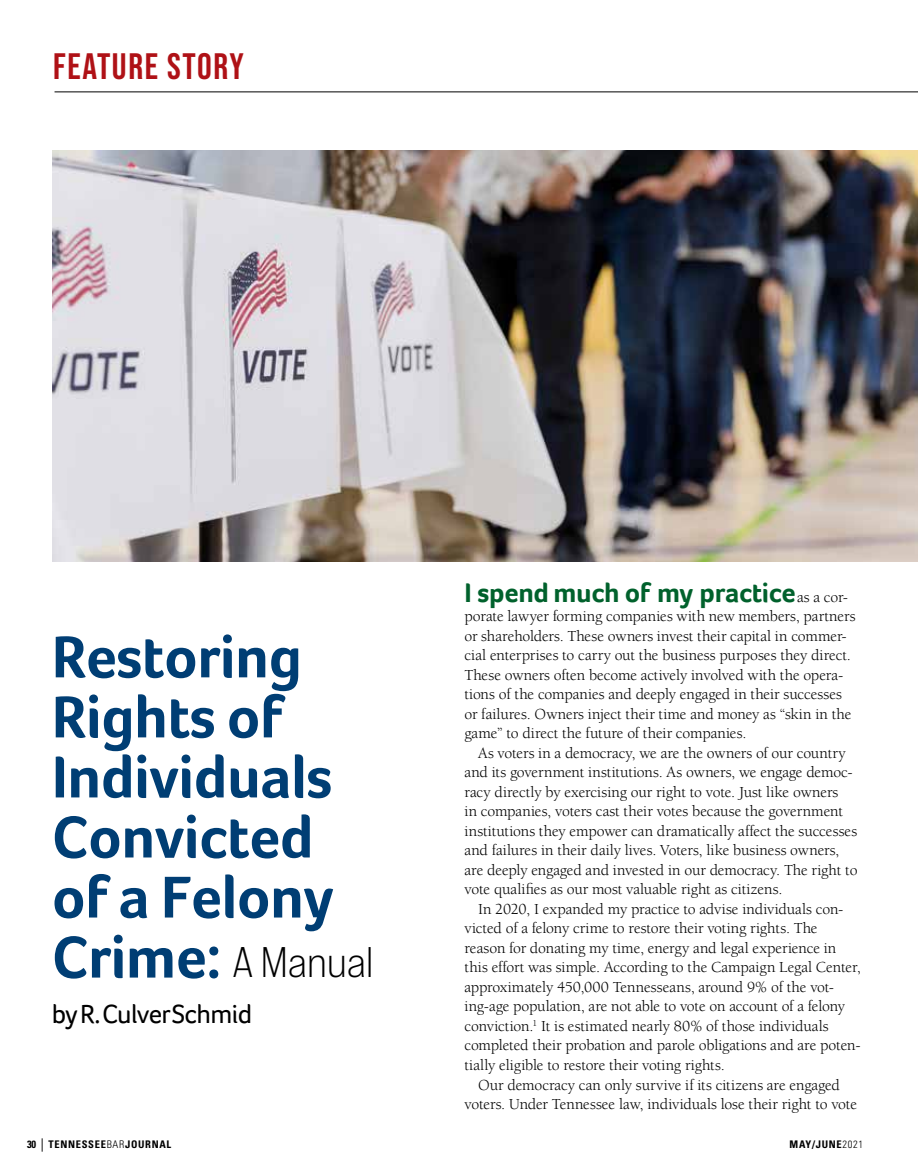
<style>
.page{position:relative;width:918px;height:1175px;background:#fff}
.page>*{position:absolute;margin:0;border:0;box-sizing:border-box;transform-origin:0 0}
.t1{font:700 60.75px/60px "Foco";letter-spacing:-.01em;color:#003e74}
.t2{font:42.75px "Bebas Neue Pro Exp Bk";letter-spacing:-.01em;color:#000}
.t3{font:700 36.75px "Bebas Neue Pro";letter-spacing:.045em;color:#af1116}
.t4{font:700 27.75px "Foco";letter-spacing:-.01em;color:#00612c}
.t5{font:27px "Foco";letter-spacing:-.02em;color:#000}
.t6{font:15.75px/19.5px "Berkeley";letter-spacing:-.01em;color:#000}
.t7{font:700 condensed 10.5px "Univers LT Std";letter-spacing:.065em;color:#000}
.s1{font-family:"Foco";font-weight:700;font-size:60.75px;color:#003e74}
.s2{font-family:"Berkeley";font-weight:400;font-size:15.75px;color:#000}
.s3{font-family:"Berkeley";font-weight:400;font-stretch:normal;font-size:16.5px}
.s4{font-weight:300}
</style>
<div class="page">
<img style="left:52px;top:150px;width:865px;height:411px">
<hr style="left:55px;top:91px;width:863px;height:1px;background:#000">
<h3 class="t3" style="left:53px;top:45px;width:192px">FEATURE STORY</h3>
<h1 class="t1" style="left:52px;top:626px;width:283px">Restoring<br>Rights of<br>Individuals<br>Convicted of a Felony</h1>
<h2 class="t2" style="left:52px;top:936px;width:323px"><span class="s1">Crime:</span> A Manual</h2>
<h3 class="t5" style="left:52px;top:996px;width:202px">by R. Culver Schmid</h3>
<h3 class="t4" style="left:465px;top:574px;width:385px">I spend much of my practice<span class="s2">as a cor-</span></h3>
<p class="t6" style="left:465px;top:607px;width:392px">porate lawyer forming companies with new members, partners or shareholders. These owners invest their capital in commer&shy;cial enterprises to carry out the business purposes they direct.<br>These owners often become actively involved with the opera&shy;tions of the companies and deeply engaged in their successes or failures. Owners inject their time and money as “skin in the game” to direct the future of their companies.</p>
<p class="t6" style="left:465px;top:743px;width:395px;text-indent:13px">As voters in a democracy, we are the owners of our country and its government institutions. As owners, we engage democ&shy;racy directly by exercising our right to vote. Just like owners<br>in companies, voters cast their votes because the government institutions they empower can dramatically affect the successes and failures in their daily lives. Voters, like business owners, are deeply engaged and invested in our democracy. The right to vote qualifies as our most valuable right as citizens.</p>
<p class="t6" style="left:465px;top:899px;width:398px;text-indent:14px">In 2020, I expanded my practice to advise individuals con&shy;victed of a felony crime to restore their voting rights. The reason for donating my time, energy and legal experience in this effort was simple. According to the Campaign Legal Center, approximately 450,000 Tennesseans, around 9% of the vot&shy;ing-age population, are not able to vote on account of a felony conviction.<sup>1</sup> It is estimated nearly 80% of those individuals completed their probation and parole obligations and are poten&shy;tially eligible to restore their voting rights.</p>
<p class="t6" style="left:465px;top:1075px;width:394px;text-align:center">Our democracy can only survive if its citizens are engaged voters. Under Tennessee law, individuals lose their right to vote</p>
<p class="t7" style="left:27px;top:1138px;width:146px">30 <span class="s3">|</span> TENNESSEE<span class="s4">BAR</span>JOURNAL</p>
<p class="t7" style="left:790px;top:1138px;width:75px">MAY/JUNE<span class="s4">2021</span></p>
</div>
